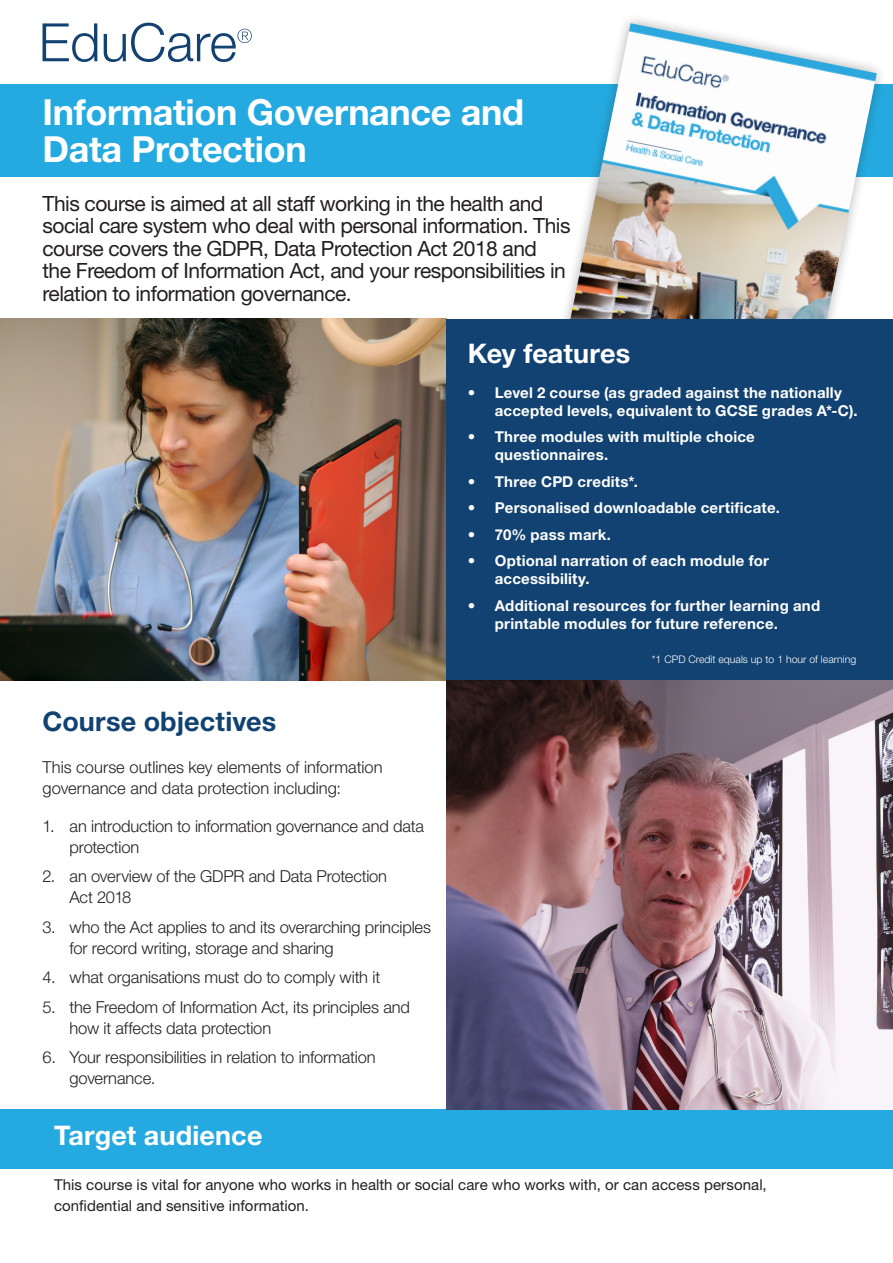
<style>
.page{position:relative;width:893px;height:1263px;background:#fff}
.page>*{position:absolute;margin:0;border:0;box-sizing:border-box;transform-origin:0 0}
.t1{font:700 36px/37.5px "Helvetica Neue LT Pro";letter-spacing:-.01em;color:#fff}
.t2{font:700 27px "Helvetica Neue LT Pro";letter-spacing:.005em;color:#fff}
.t3{font:700 27px "Helvetica Neue LT Pro";letter-spacing:.005em;color:#124271}
.t4{font:21px/22.5px "Helvetica Neue LT Pro";letter-spacing:-.025em;color:#231f20}
.t5{font:300 16.5px/21px "Helvetica Neue LT Pro";letter-spacing:-.01em;color:#231f20}
.t6{font:700 15px/18px "Helvetica Neue LT Pro";letter-spacing:.015em;color:#fff}
.t7{font:15px "Helvetica Neue LT Pro";letter-spacing:.005em;color:#231f20}
.t8{font:300 10.5px "Helvetica Neue LT Pro";color:#fff}
</style>
<div class="page">
<img style="left:0;top:319px;width:446px;height:362px">
<div style="left:0;top:1109px;width:893px;height:60px;background:#24aae1"></div>
<svg style="left:43px;top:23px;width:54px;height:39px"></svg>
<svg style="left:104px;top:23px;width:148px;height:39px"></svg>
<div style="left:0;top:84px;width:893px;height:92px;background:#24aae1"></div>
<img style="left:559px;top:23px;width:318px;height:296px">
<div style="left:446px;top:319px;width:447px;height:362px;background:#124271"></div>
<img style="left:447px;top:681px;width:446px;height:428px">
<p class="t1" style="left:43px;top:92px;width:483px">Information Governance and<br>Data Protection</p>
<p class="t4" style="left:43px;top:191px;width:530px">This course is aimed at all staff working in the health and social care system who deal with personal information. This course covers the GDPR, Data Protection Act 2018 and the Freedom of Information Act, and your responsibilities in relation to information governance.</p>
<p class="t2" style="left:468px;top:336px;width:164px">Key features</p>
<p class="t6" style="left:495px;top:383px;width:364px;text-indent:-27px">• Level 2 course (as graded against the nationally accepted levels, equivalent to GCSE grades A*-C).</p>
<p class="t6" style="left:495px;top:427px;width:262px;text-indent:-27px">• Three modules with multiple choice questionnaires.</p>
<p class="t6" style="left:468px;top:472px;width:172px">• Three CPD credits*.</p>
<p class="t6" style="left:468px;top:498px;width:314px">• Personalised downloadable certificate.</p>
<p class="t6" style="left:468px;top:525px;width:145px">• 70% pass mark.</p>
<p class="t6" style="left:495px;top:551px;width:276px;text-indent:-27px">• Optional narration of each module for accessibility.</p>
<p class="t6" style="left:495px;top:596px;width:327px;text-indent:-27px">• Additional resources for further learning and printable modules for future reference.</p>
<p class="t8" style="left:652px;top:653px;width:206px">*1 CPD Credit equals up to 1 hour of learning</p>
<p class="t3" style="left:43px;top:704px;width:235px">Course objectives</p>
<p class="t5" style="left:43px;top:756px;width:342px">This course outlines key elements of information governance and data protection including:</p>
<p class="t5" style="left:70px;top:815px;width:356px;text-indent:-27px">1. an introduction to information governance and data protection</p>
<p class="t5" style="left:70px;top:865px;width:319px;text-indent:-27px">2. an overview of the GDPR and Data Protection<br>Act 2018</p>
<p class="t5" style="left:70px;top:916px;width:363px;text-indent:-27px">3. who the Act applies to and its overarching principles for record writing, storage and sharing</p>
<p class="t5" style="left:43px;top:966px;width:339px">4. what organisations must do to comply with it</p>
<p class="t5" style="left:70px;top:996px;width:342px;text-indent:-27px">5. the Freedom of Information Act, its principles and how it affects data protection</p>
<p class="t5" style="left:70px;top:1046px;width:308px;text-indent:-27px">6. Your responsibilities in relation to information governance.</p>
<p class="t2" style="left:54px;top:1119px;width:210px">Target audience</p>
<p class="t7" style="left:54px;top:1176px;width:714px">This course is vital for anyone who works in health or social care who works with, or can access personal,</p>
<p class="t7" style="left:54px;top:1197px;width:257px">confidential and sensitive information.</p>
</div>
